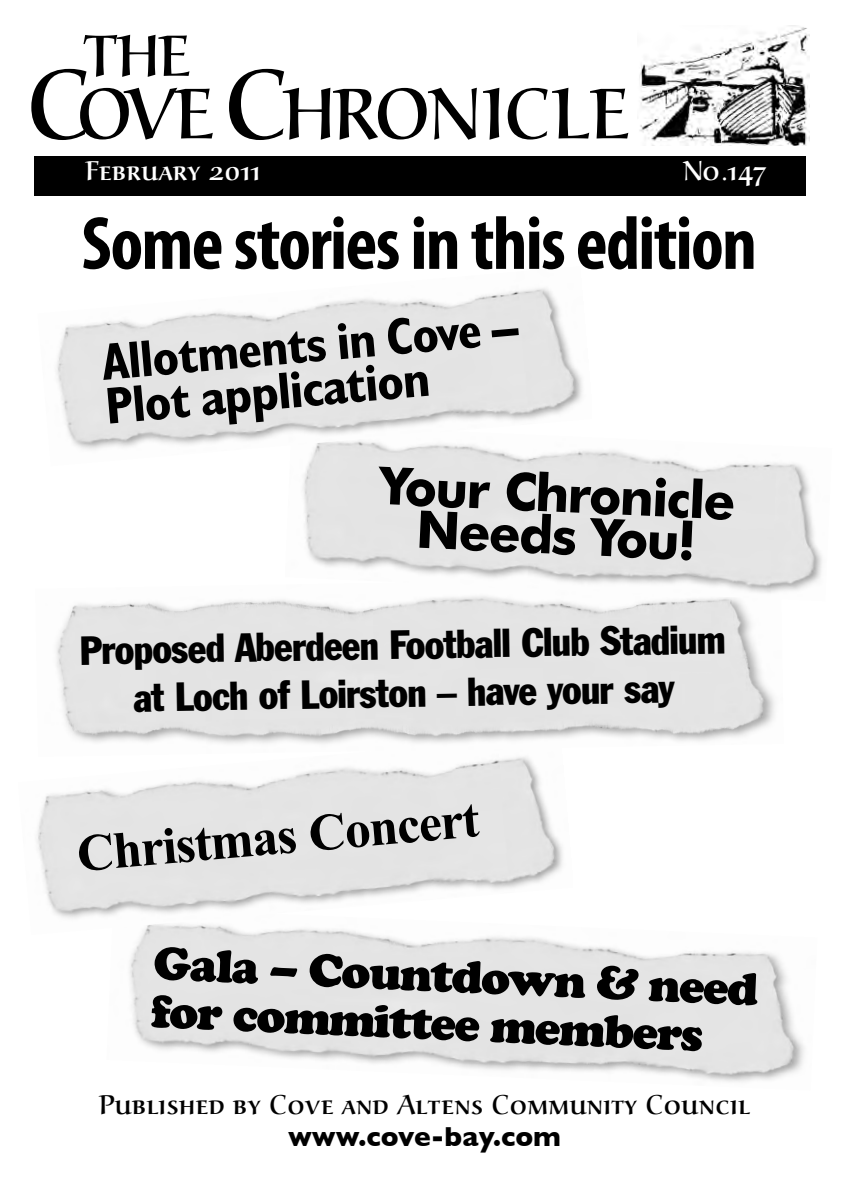
<style>
.page{position:relative;width:842px;height:1191px;background:#fff}
.page>*{position:absolute;margin:0;border:0;box-sizing:border-box;transform-origin:0 0}
.t1{font:700 condensed 76px "Myriad Pro";letter-spacing:-.02em;color:#000}
.t2{font:74px "URW Alcuin SCT";letter-spacing:-.055em;color:#000}
.t3{font:60px "URW Alcuin SCT";color:#000}
.t4{font:700 condensed 52px/44px "Gill Sans";color:#000}
.t5{font:700 52px/42.2px "Futura BT";color:#000;text-align:center}
.t6{font:700 52px "Times New Roman";color:#000}
.t7{font:900 48px/47.8px "Cooper";color:#000}
.t8{font:condensed 40px/48px "Franklin Gothic BT";color:#000;text-align:center}
.t9{font:28px "URW Alcuin SCT";color:#000}
.t10{font:28px "URW Alcuin SCT";letter-spacing:.005em;color:#fff}
.t11{font:700 28px "Gill Sans";color:#000}
.s1{font-size:102px}
</style>
<div class="page">
<img style="left:129px;top:935px;width:676px;height:147px">
<img style="left:37px;top:757px;width:526px;height:178px">
<img style="left:56px;top:600px;width:719px;height:144px">
<img style="left:285px;top:454px;width:537px;height:147px">
<svg style="left:592px;top:450px;width:37px;height:16px"></svg>
<img style="left:56px;top:288px;width:536px;height:178px">
<div style="left:34px;top:156px;width:771px;height:39px;background:#000"></div>
<img style="left:639px;top:25px;width:170px;height:121px">
<h3 class="t3" style="left:84px;top:24px;width:108px">THE</h3>
<h2 class="t2" style="left:25px;top:74px;width:606px"><span class="s1">C</span>OVE <span class="s1">C</span>HRONICLE</h2>
<p class="t10" style="left:85px;top:156px;width:177px">February 2011</p>
<p class="t10" style="left:683px;top:156px;width:84px">No.147</p>
<h1 class="t1" style="left:81px;top:217px;width:677px">Some stories in this edition</h1>
<h3 class="t4" style="left:100px;top:340px;width:419px;rotate:-5deg">Allotments in Cove –<br>Plot application</h3>
<h3 class="t5" style="left:381px;top:467px;width:357px;rotate:3deg">Your Chronicle<br>Needs You!</h3>
<p class="t8" style="left:79px;top:629px;width:648px;rotate:-1deg">Proposed Aberdeen Football Club Stadium at Loch of Loirston – have your say</p>
<h3 class="t6" style="left:74px;top:825px;width:405px;rotate:-5deg">Christmas Concert</h3>
<p class="t7" style="left:154px;top:941px;width:607px;rotate:2deg">Gala – Countdown &amp; need for committee members</p>
<p class="t9" style="left:99px;top:1090px;width:653px">Published by Cove and Altens Community Council</p>
<p class="t11" style="left:288px;top:1120px;width:274px">www.cove-bay.com</p>
</div>
